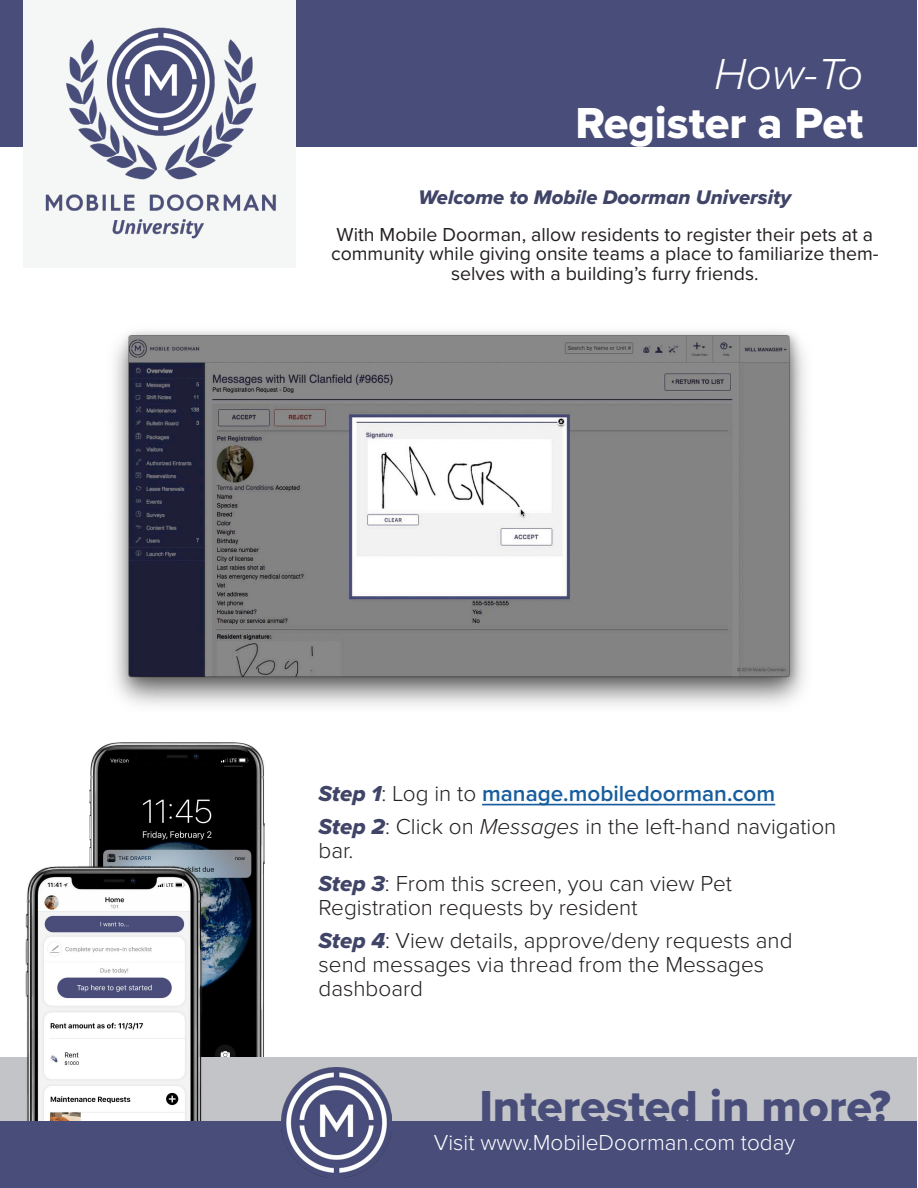
<style>
.page{position:relative;width:918px;height:1188px;background:#fff}
.page>*{position:absolute;margin:0;border:0;box-sizing:border-box;transform-origin:0 0}
.t1{font:46.5px "Proxima Nova Extrabld";color:#484d7a}
.t2{font:45px "Proxima Nova Extrabld";color:#fff}
.t3{font:italic 300 45px "Proxima Nova";color:#fff}
.t4{font:300 22.5px/24px "Proxima Nova";color:#231f20}
.t5{font:600 22.5px "Proxima Nova";color:#175d9e}
.t6{font:300 22.5px "Proxima Nova";color:#fff}
.t7{font:20.4px "Proxima Nova Extrabld It";color:#404467}
.t8{font:19.5px/19.5px "Proxima Nova";color:#231f20;text-align:center}
.s1{font-family:"Proxima Nova Extrabld It";font-weight:400;color:#404467}
.s2{font-weight:300;color:#231f20}
.s3{font-style:italic}
</style>
<div class="page">
<div style="left:1px;top:0;width:916px;height:146px;background:#484d7a"></div>
<img style="left:89px;top:742px;width:176px;height:316px">
<div style="left:24px;top:0;width:272px;height:267px;background:#f5f7f7"></div>
<img style="left:45px;top:27px;width:231px;height:212px">
<div style="left:0;top:1058px;width:917px;height:130px;background:#c2c4c8"></div>
<img style="left:25px;top:866px;width:178px;height:256px">
<div style="left:0;top:1122px;width:916px;height:66px;background:#484d7a"></div>
<img style="left:282px;top:1068px;width:110px;height:110px">
<img style="left:114px;top:331px;width:691px;height:375px">
<hr style="left:482px;top:804px;width:293px;height:1px;background:#175d9e">
<p class="t3" style="left:715px;top:40px;width:150px">How-To</p>
<p class="t2" style="left:575px;top:90px;width:289px">Register a Pet</p>
<p class="t7" style="left:419px;top:182px;width:374px">Welcome to Mobile Doorman University</p>
<p class="t8" style="left:331px;top:223px;width:549px">With Mobile Doorman, allow residents to register their pets at a community while giving onsite teams a place to familiarize them&shy;selves with a building’s furry friends.</p>
<p class="t5" style="left:319px;top:777px;width:458px"><span class="s1">Step 1</span><span class="s2">: Log in to</span> manage.mobiledoorman.com</p>
<p class="t4" style="left:319px;top:814px;width:519px"><span class="s1">Step 2</span>: Click on <span class="s3">Messages</span> in the left-hand navigation bar.</p>
<p class="t4" style="left:319px;top:871px;width:415px"><span class="s1">Step 3</span>: From this screen, you can view Pet<br>Registration requests by resident</p>
<p class="t4" style="left:319px;top:928px;width:476px"><span class="s1">Step 4</span>: View details, approve/deny requests and send messages via thread from the Messages dashboard</p>
<p class="t1" style="left:479px;top:1072px;width:413px">Interested in more?</p>
<p class="t6" style="left:434px;top:1126px;width:363px">Visit www.MobileDoorman.com today</p>
</div>
